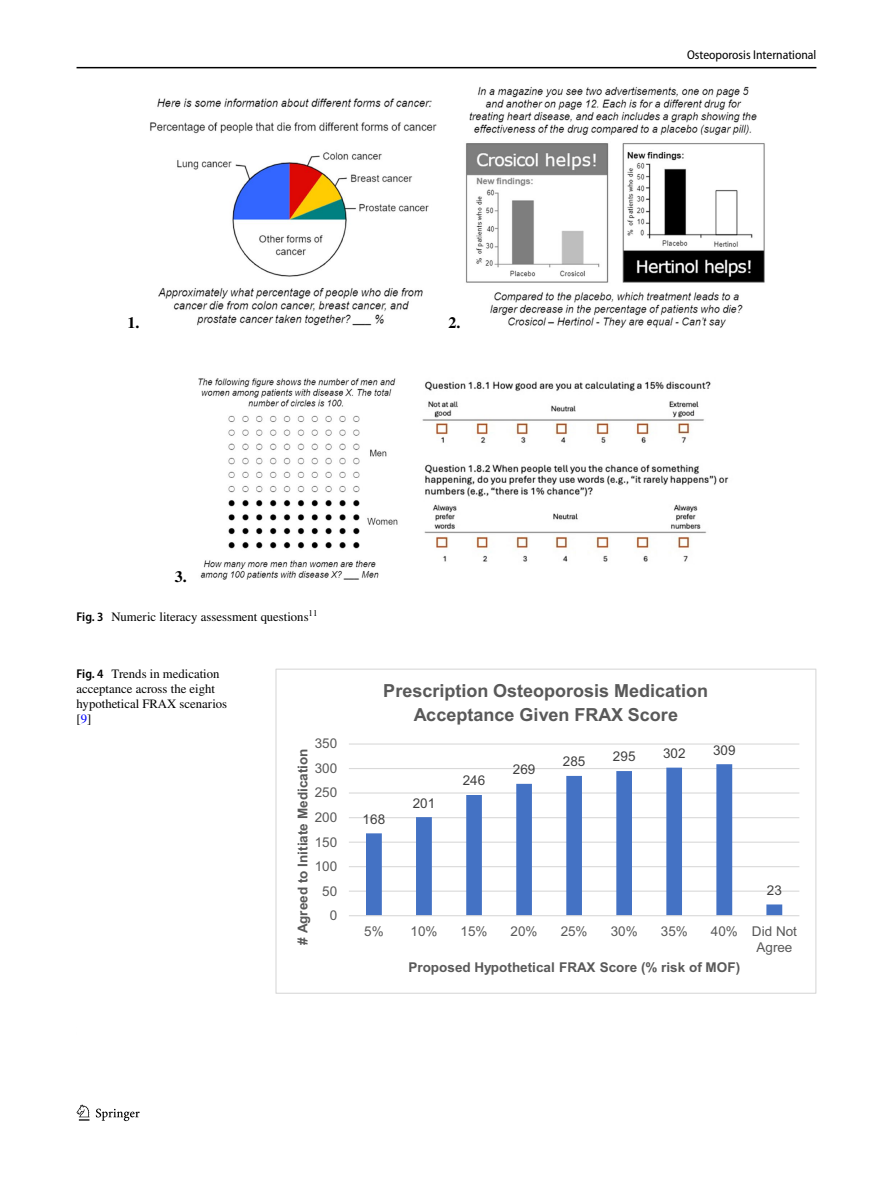
<style>
.page{position:relative;width:893px;height:1187px;background:#fff}
.page>*{position:absolute;margin:0;border:0;box-sizing:border-box;transform-origin:0 0}
.t1{font:700 18px/23.5px "Arial";color:#595959;text-align:center}
.t2{font:700 15.9px "Times";color:#000}
.t3{font:700 13.5px "Arial";color:#595959}
.t4{font:13.5px/15.5px "Arial MT2";color:#595959}
.t5{font:13.5px "Arial MT2";letter-spacing:.005em;color:#404040}
.t6{font:12.75px/15px "STIX";color:#000}
.t7{font:semi-condensed 12.75px "Myriad Pro";color:#000}
.s1{font-family:"Myriad Pro";font-weight:600;font-stretch:semi-condensed}
.s2{color:#00f}
</style>
<div class="page">
<hr style="left:77px;top:67px;width:739px;height:1px;background:#000">
<svg style="left:77px;top:1104px;width:12px;height:16px"></svg>
<svg style="left:96px;top:1108px;width:44px;height:12px"></svg>
<img style="left:150px;top:87px;width:615px;height:492px">
<hr style="left:349px;top:890px;width:450px;height:1px;background:#d9d9d9">
<hr style="left:349px;top:866px;width:450px;height:1px;background:#d9d9d9">
<hr style="left:349px;top:841px;width:450px;height:1px;background:#d9d9d9">
<hr style="left:349px;top:817px;width:450px;height:1px;background:#d9d9d9">
<hr style="left:349px;top:792px;width:450px;height:1px;background:#d9d9d9">
<hr style="left:349px;top:768px;width:450px;height:1px;background:#d9d9d9">
<hr style="left:349px;top:743px;width:450px;height:1px;background:#d9d9d9">
<svg style="left:366px;top:764px;width:416px;height:151px"></svg>
<hr style="left:349px;top:915px;width:450px;height:1px;background:#d9d9d9">
<p class="t7" style="left:687px;top:48px;width:131px">Osteoporosis International</p>
<p class="t2" style="left:127px;top:313px;width:13px">1.</p>
<p class="t2" style="left:449px;top:313px;width:13px">2.</p>
<p class="t2" style="left:175px;top:567px;width:13px">3.</p>
<p class="t6" style="left:77px;top:610px;width:242px"><span class="s1">Fig. 3</span> Numeric literacy assessment questions<sup>11</sup></p>
<p class="t6" style="left:77px;top:667px;width:152px"><span class="s1">Fig. 4</span> Trends in medication acceptance across the eight hypothetical FRAX scenarios [<span class="s2">9</span>]</p>
<p class="t4" style="left:315px;top:735px;width:24px">350</p>
<p class="t3" style="left:293px;top:944px;width:197px;rotate:-90deg"># Agreed to Initiate Medication</p>
<p class="t4" style="left:315px;top:760px;width:24px">300</p>
<p class="t4" style="left:315px;top:784px;width:24px">250</p>
<p class="t4" style="left:315px;top:809px;width:24px">200</p>
<p class="t4" style="left:315px;top:833px;width:24px">150</p>
<p class="t4" style="left:315px;top:858px;width:24px">100</p>
<p class="t4" style="left:322px;top:882px;width:17px">50</p>
<p class="t4" style="left:330px;top:907px;width:9px">0</p>
<h1 class="t1" style="left:383px;top:679px;width:326px">Prescription Osteoporosis Medication<br>Acceptance Given FRAX Score</h1>
<p class="t5" style="left:363px;top:809px;width:24px">168</p>
<p class="t5" style="left:413px;top:793px;width:24px">201</p>
<p class="t5" style="left:463px;top:771px;width:24px">246</p>
<p class="t5" style="left:513px;top:760px;width:24px">269</p>
<p class="t5" style="left:563px;top:752px;width:24px">285</p>
<p class="t5" style="left:613px;top:747px;width:24px">295</p>
<p class="t5" style="left:663px;top:743px;width:24px">302</p>
<p class="t5" style="left:713px;top:740px;width:24px">309</p>
<p class="t5" style="left:767px;top:880px;width:17px">23</p>
<p class="t4" style="left:364px;top:923px;width:21px">5%</p>
<p class="t4" style="left:410px;top:923px;width:28px">10%</p>
<p class="t4" style="left:461px;top:923px;width:28px">15%</p>
<p class="t4" style="left:511px;top:923px;width:28px">20%</p>
<p class="t4" style="left:561px;top:923px;width:28px">25%</p>
<p class="t4" style="left:611px;top:923px;width:28px">30%</p>
<p class="t4" style="left:661px;top:923px;width:28px">35%</p>
<p class="t4" style="left:756px;top:923px;width:42px;text-indent:-46px">40% Did Not<br>Agree</p>
<p class="t3" style="left:408px;top:957px;width:333px">Proposed Hypothetical FRAX Score (% risk of MOF)</p>
</div>
